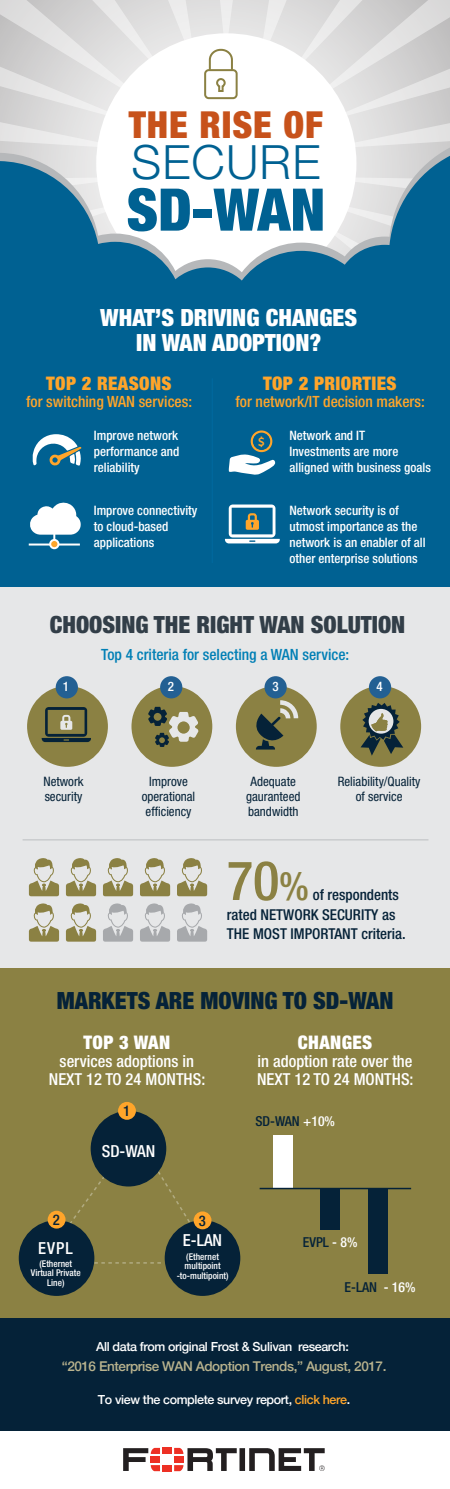
<style>
.page{position:relative;width:450px;height:1489px;background:#fff}
.page>*{position:absolute;margin:0;border:0;box-sizing:border-box;transform-origin:0 0}
.t1{font:900 condensed 58.8px "Helvetica Neue LT Pro";color:#006192}
.t2{font:500 condensed 54.5px "Helvetica Neue LT Pro";color:#8b8143}
.t3{font:300 47.3px "Helvetica Neue LT Pro";letter-spacing:.025em;color:#006192}
.t4{font:900 condensed 37.3px "Helvetica Neue LT Pro";letter-spacing:.025em;color:#c7521b}
.t5{font:900 condensed 23.75px/24.6px "Helvetica Neue LT Pro";color:#fff;text-align:center}
.t6{font:900 condensed 23.75px "Helvetica Neue LT Pro";color:#323e48}
.t7{font:900 condensed 23.75px "Helvetica Neue LT Pro";color:#052238}
.t8{font:900 condensed 18.75px "Helvetica Neue LT Pro";letter-spacing:.02em;color:#ffa52a}
.t9{font:900 condensed 18.75px "Helvetica Neue LT Pro";letter-spacing:.02em;color:#fff}
.t10{font:500 condensed 16.6px "Helvetica Neue LT Pro";color:#fff}
.t11{font:500 condensed 16.5px/18px "Helvetica Neue LT Pro";color:#fff;text-align:center}
.t12{font:500 condensed 15.5px "Helvetica Neue LT Pro";color:#ffa52a}
.t13{font:500 condensed 15.5px "Helvetica Neue LT Pro";color:#007fb5}
.t14{font:500 condensed 15px/19.5px "Helvetica Neue LT Pro";color:#052238}
.t15{font:500 condensed 14.7px "Helvetica Neue LT Pro";color:#052238}
.t16{font:500 condensed 13.75px "Helvetica Neue LT Pro";color:#052238}
.t17{font:500 13.5px "Helvetica Neue";letter-spacing:-.03em;color:#b9b38e}
.t18{font:700 13.3px "Adobe Clean";color:#ffa52a}
.t19{font:500 condensed 13px/16px "Helvetica Neue LT Pro";color:#fff}
.t20{font:condensed 13px/15px "Helvetica Neue LT Pro";color:#052238;text-align:center}
.t21{font:500 12.5px "Helvetica Neue";letter-spacing:-.03em;color:#fff}
.t22{font:500 condensed 9.3px/9.9px "Helvetica Neue LT Pro";color:#fff;text-align:center}
.s1{font-size:39.5px}
.s2{color:#fff}
.s3{color:#ffa52a}
</style>
<div class="page">
<svg style="left:350px;top:123px;width:100px;height:24px;background:#e1e0e0"></svg>
<svg style="left:217px;top:0;width:20px;height:33px"></svg>
<svg style="left:261px;top:0;width:189px;height:117px;background:#dad9da"></svg>
<svg style="left:0;top:0;width:194px;height:147px;background:#dddcdd"></svg>
<div style="left:96px;top:33px;width:260px;height:261px;background:#fff;border-radius:50%"></div>
<div style="left:204px;top:69px;width:34px;height:30px;border:2px solid #8b8143;border-radius:4px"></div>
<svg style="left:208px;top:48px;width:26px;height:44px"></svg>
<svg style="left:0;top:147px;width:450px;height:9px"></svg>
<svg style="left:0;top:156px;width:450px;height:152px"></svg>
<div style="left:0;top:1316px;width:450px;height:114px;background:#052238"></div>
<div style="left:163px;top:1447px;width:9px;height:6px;background:#ed3024"></div>
<div style="left:163px;top:1464px;width:9px;height:6px;background:#ed3024"></div>
<svg style="left:123px;top:1447px;width:37px;height:23px"></svg>
<svg style="left:174px;top:1447px;width:151px;height:23px"></svg>
<div style="left:0;top:308px;width:450px;height:281px;background:#006192"></div>
<div style="left:0;top:588px;width:450px;height:381px;background:#e6e7e8"></div>
<div style="left:0;top:968px;width:450px;height:349px;background:#8b8143"></div>
<div style="left:27px;top:686px;width:81px;height:80px;background:#8b8143;border-radius:50%"></div>
<div style="left:131px;top:686px;width:81px;height:80px;background:#8b8143;border-radius:50%"></div>
<div style="left:236px;top:686px;width:81px;height:80px;background:#8b8143;border-radius:50%"></div>
<div style="left:340px;top:686px;width:81px;height:80px;background:#8b8143;border-radius:50%"></div>
<hr style="left:212px;top:378px;width:1px;height:185px;background:#006a9f">
<hr style="left:23px;top:839px;width:405px;height:1px;background:#bcbec0">
<div style="left:273px;top:1134px;width:20px;height:54px;background:#fff"></div>
<div style="left:321px;top:1188px;width:19px;height:42px;background:#052238"></div>
<div style="left:368px;top:1188px;width:19px;height:85px;background:#052238"></div>
<svg style="left:33px;top:434px;width:48px;height:32px"></svg>
<hr style="left:29px;top:543px;width:51px;height:2px;background:#fff">
<div style="left:50px;top:540px;width:8px;height:8px;background:#ffa52a;border-radius:50%"></div>
<div style="left:49px;top:539px;width:10px;height:10px;border:2px solid #fff;border-radius:50%"></div>
<svg style="left:30px;top:502px;width:51px;height:38px"></svg>
<svg style="left:225px;top:504px;width:55px;height:39px"></svg>
<svg style="left:41px;top:707px;width:50px;height:35px"></svg>
<svg style="left:229px;top:430px;width:47px;height:45px"></svg>
<div style="left:253px;top:432px;width:17px;height:18px;background:#006192;border-radius:50%"></div>
<svg style="left:148px;top:706px;width:51px;height:41px"></svg>
<svg style="left:256px;top:700px;width:42px;height:49px"></svg>
<svg style="left:361px;top:703px;width:42px;height:52px"></svg>
<svg style="left:29px;top:858px;width:30px;height:38px"></svg>
<svg style="left:66px;top:858px;width:30px;height:38px"></svg>
<svg style="left:103px;top:858px;width:30px;height:38px"></svg>
<svg style="left:140px;top:858px;width:30px;height:38px"></svg>
<svg style="left:177px;top:858px;width:30px;height:38px"></svg>
<svg style="left:29px;top:903px;width:30px;height:38px"></svg>
<svg style="left:66px;top:903px;width:30px;height:38px"></svg>
<svg style="left:103px;top:903px;width:30px;height:38px"></svg>
<svg style="left:140px;top:903px;width:30px;height:38px"></svg>
<svg style="left:177px;top:903px;width:30px;height:38px"></svg>
<svg style="left:67px;top:1173px;width:40px;height:52px"></svg>
<svg style="left:156px;top:1169px;width:38px;height:56px"></svg>
<svg style="left:94px;top:1262px;width:67px;height:1px"></svg>
<div style="left:56px;top:676px;width:22px;height:22px;background:#236093;border-radius:50%"></div>
<div style="left:160px;top:676px;width:22px;height:22px;background:#236093;border-radius:50%"></div>
<div style="left:265px;top:676px;width:22px;height:22px;background:#236093;border-radius:50%"></div>
<div style="left:369px;top:676px;width:22px;height:22px;background:#236093;border-radius:50%"></div>
<div style="left:91px;top:1110px;width:75px;height:76px;background:#052238;border-radius:50%"></div>
<div style="left:118px;top:1101px;width:18px;height:18px;background:#ffa52a;border-radius:50%"></div>
<div style="left:19px;top:1220px;width:75px;height:75px;background:#052238;border-radius:50%"></div>
<div style="left:48px;top:1210px;width:18px;height:18px;background:#ffa52a;border-radius:50%"></div>
<div style="left:165px;top:1220px;width:75px;height:75px;background:#052238;border-radius:50%"></div>
<div style="left:194px;top:1211px;width:18px;height:18px;background:#ffa52a;border-radius:50%"></div>
<hr style="left:260px;top:1187px;width:151px;height:2px;background:#052238">
<h3 class="t4" style="left:129px;top:102px;width:196px">THE RISE OF</h3>
<h3 class="t3" style="left:131px;top:133px;width:191px">SECURE</h3>
<h1 class="t1" style="left:127px;top:173px;width:200px">SD-WAN</h1>
<h3 class="t5" style="left:100px;top:305px;width:258px">WHAT’S DRIVING CHANGES<br>IN WAN ADOPTION?</h3>
<h3 class="t8" style="left:46px;top:371px;width:127px">TOP 2 REASONS</h3>
<p class="t12" style="left:26px;top:392px;width:167px">for switching WAN services:</p>
<p class="t19" style="left:94px;top:427px;width:87px;text-align:justify">Improve network performance and reliability</p>
<p class="t19" style="left:94px;top:502px;width:105px">Improve connectivity to cloud-based applications</p>
<h3 class="t8" style="left:263px;top:371px;width:135px">TOP 2 PRIORTIES</h3>
<p class="t12" style="left:236px;top:392px;width:191px">for network/IT decision makers:</p>
<p class="t18" style="left:258px;top:433px;width:8px">$</p>
<p class="t19" style="left:290px;top:427px;width:143px">Network and IT<br>Investments are more alligned with business goals</p>
<p class="t19" style="left:290px;top:502px;width:138px">Network security is of utmost importance as the network is an enabler of all other enterprise solutions</p>
<h3 class="t6" style="left:50px;top:609px;width:357px">CHOOSING THE RIGHT WAN SOLUTION</h3>
<p class="t13" style="left:101px;top:645px;width:249px">Top 4 criteria for selecting a WAN service:</p>
<p class="t19" style="left:63px;top:678px;width:8px">1</p>
<p class="t19" style="left:168px;top:678px;width:8px">2</p>
<p class="t19" style="left:272px;top:678px;width:8px">3</p>
<p class="t19" style="left:377px;top:678px;width:8px">4</p>
<p class="t20" style="left:43px;top:773px;width:42px;text-align:left">Network security</p>
<p class="t20" style="left:142px;top:773px;width:55px">Improve operational efficiency</p>
<p class="t20" style="left:246px;top:773px;width:56px">Adequate gauranteed bandwidth</p>
<p class="t20" style="left:338px;top:773px;width:84px">Reliability/Quality of service</p>
<h2 class="t2" style="left:227px;top:848px;width:84px">70<span class="s1">%</span></h2>
<p class="t14" style="left:227px;top:884px;width:180px;text-indent:86px">of respondents rated NETWORK SECURITY as<br>THE MOST IMPORTANT criteria.</p>
<h3 class="t7" style="left:57px;top:985px;width:338px">MARKETS ARE MOVING TO SD-WAN</h3>
<h3 class="t9" style="left:84px;top:1030px;width:88px">TOP 3 WAN</h3>
<p class="t11" style="left:49px;top:1051px;width:158px">services adoptions in<br>NEXT 12 TO 24 MONTHS:</p>
<p class="t15" style="left:123px;top:1101px;width:9px">1</p>
<p class="t15" style="left:53px;top:1210px;width:9px">2</p>
<p class="t10" style="left:102px;top:1140px;width:55px">SD-WAN</p>
<p class="t15" style="left:199px;top:1211px;width:9px">3</p>
<p class="t10" style="left:183px;top:1229px;width:41px">E-LAN</p>
<p class="t10" style="left:38px;top:1237px;width:36px">EVPL</p>
<p class="t22" style="left:31px;top:1257px;width:51px">(Ethernet<br>Virtual Private<br>Line)</p>
<p class="t22" style="left:177px;top:1251px;width:53px">(Ethernet multipoint -to-multipoint)</p>
<h3 class="t9" style="left:298px;top:1030px;width:76px">CHANGES</h3>
<p class="t11" style="left:257px;top:1051px;width:158px;text-align:left">in adoption rate over the<br>NEXT 12 TO 24 MONTHS:</p>
<p class="t16" style="left:255px;top:1113px;width:81px">SD-WAN <span class="s2">+10%</span></p>
<p class="t16" style="left:303px;top:1233px;width:56px">EVPL <span class="s2">- 8%</span></p>
<p class="t16" style="left:345px;top:1278px;width:72px">E-LAN <span class="s2">- 16%</span></p>
<p class="t21" style="left:96px;top:1336px;width:254px">All data from original Frost &amp; Sulivan research:</p>
<p class="t17" style="left:62px;top:1355px;width:326px">“2016 Enterprise WAN Adoption Trends,” August, 2017.</p>
<p class="t21" style="left:98px;top:1389px;width:254px">To view the complete survey report, <span class="s3">click here</span>.</p>
</div>
